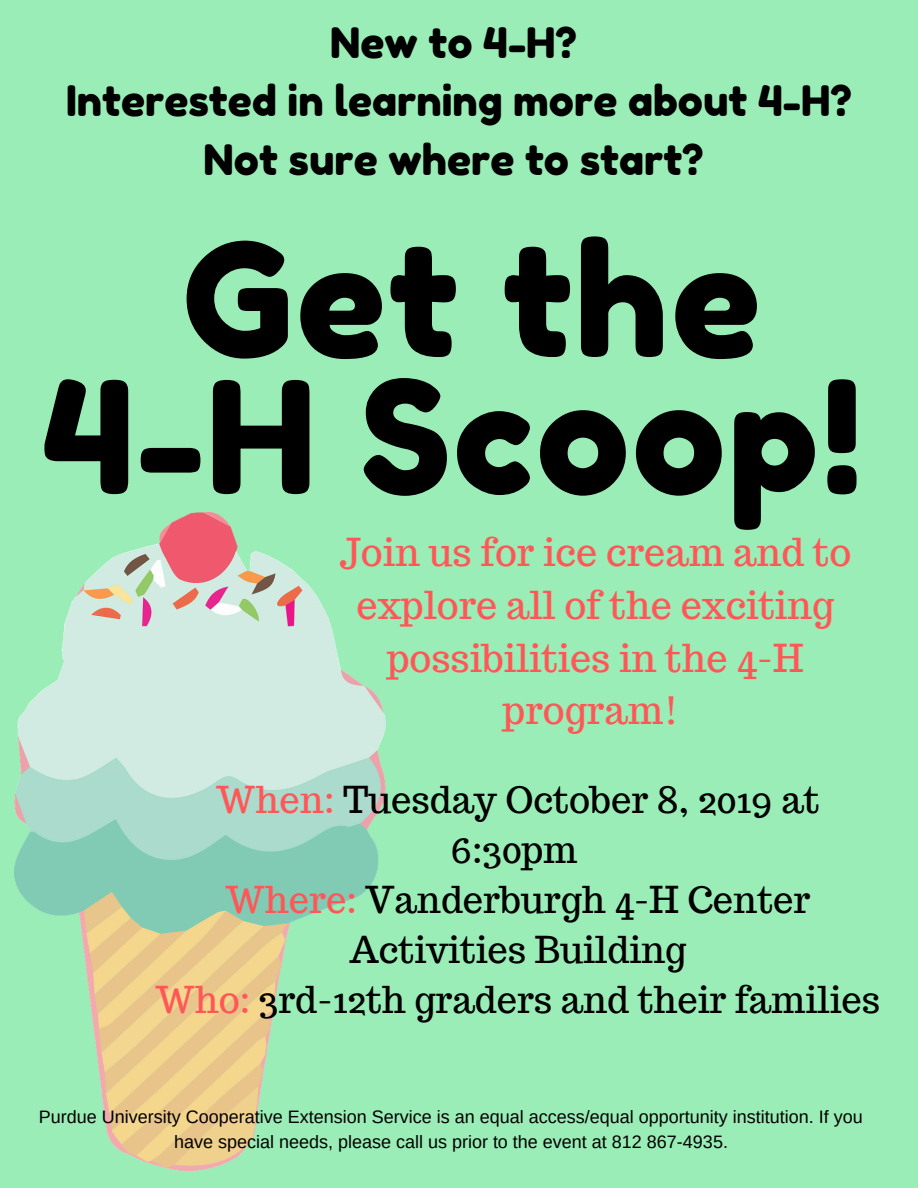
<style>
.page{position:relative;width:918px;height:1188px;background:#9aedb6}
.page>*{position:absolute;margin:0;border:0;box-sizing:border-box;transform-origin:0 0}
.t1{font:156px/137.2px "Fredoka One";letter-spacing:.015em;color:#000;text-align:center}
.t2{font:42px/58.5px "Fredoka One";color:#000;text-align:center}
.t3{font:37.65px/52.7px "Trocchi";color:#ff5757;text-align:center}
.t4{font:36.3px/49.9px "Trocchi";color:#000;text-align:center}
.t5{font:18px/24.8px "Arimo";color:#000;text-align:center}
.s1{color:#ff5757}
</style>
<div class="page">
<img style="left:14px;top:512px;width:372px;height:658px">
<h2 class="t2" style="left:66px;top:13px;width:787px">New to 4-H?<br>Interested in learning more about 4-H?<br>Not sure where to start?</h2>
<h1 class="t1" style="left:42px;top:231px;width:822px">Get the<br>4-H Scoop!</h1>
<h3 class="t3" style="left:340px;top:526px;width:513px">Join us for ice cream and to explore all of the exciting possibilities in the 4-H program!</h3>
<h3 class="t4" style="left:155px;top:775px;width:727px"><span class="s1">When:</span> Tuesday October 8, 2019 at<br>6:30pm<br><span class="s1">Where:</span> Vanderburgh 4-H Center<br>Activities Building<br><span class="s1">Who:</span> 3rd-12th graders and their families</h3>
<p class="t5" style="left:39px;top:1105px;width:825px">Purdue University Cooperative Extension Service is an equal access/equal opportunity institution. If you have special needs, please call us prior to the event at 812 867-4935.</p>
</div>
